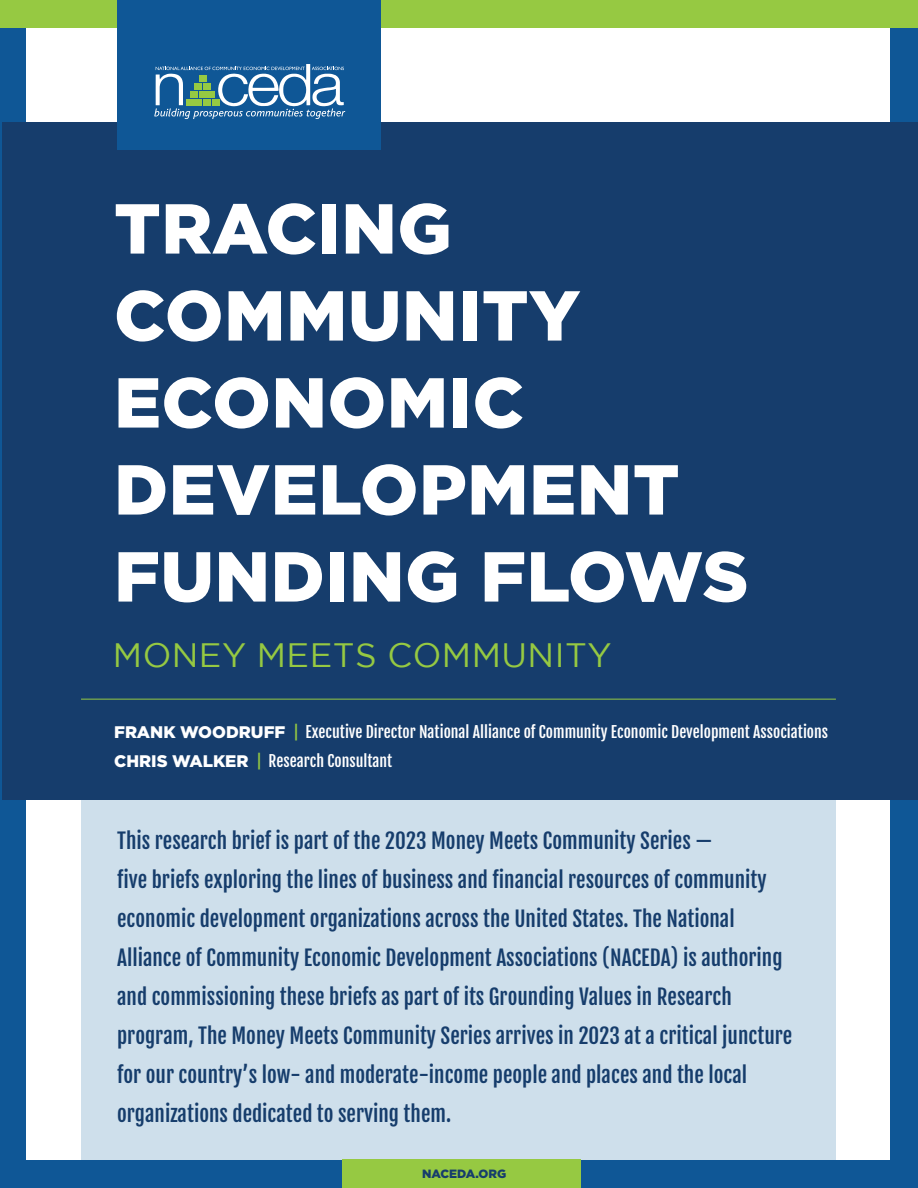
<style>
.page{position:relative;width:918px;height:1188px;background:#0f5796}
.page>*{position:absolute;margin:0;border:0;box-sizing:border-box;transform-origin:0 0}
.t1{font:900 70.5px/87px "Gotham";letter-spacing:.01em;color:#fff}
.t2{font:33.75px "Gotham";letter-spacing:.015em;color:#96c942}
.t3{font:21px/39px "Fjalla One";color:#163d6c}
.t4{font:15.6px/29.7px "Fjalla One";color:#fff}
.t5{font:900 12px "Gotham";color:#163d6c}
.s1{font-family:"Gotham";font-weight:900;font-size:16.8px}
.s2{color:#96c942}
</style>
<div class="page">
<div style="left:26px;top:19px;width:864px;height:1141px;background:#fff"></div>
<div style="left:81px;top:572px;width:755px;height:588px;background:#cedfeb"></div>
<div style="left:0;top:0;width:918px;height:28px;background:#96c942"></div>
<div style="left:2px;top:122px;width:916px;height:677px;background:#163d6c"></div>
<div style="left:117px;top:0;width:264px;height:149px;background:#0f5796"></div>
<svg style="left:154px;top:64px;width:191px;height:55px"></svg>
<hr style="left:81px;top:699px;width:755px;height:1px;background:#96c942">
<div style="left:342px;top:1160px;width:238px;height:28px;background:#96c942"></div>
<h1 class="t1" style="left:114px;top:183px;width:636px">TRACING<br>COMMUNITY<br>ECONOMIC<br>DEVELOPMENT<br>FUNDING FLOWS</h1>
<h2 class="t2" style="left:113px;top:636px;width:500px">MONEY MEETS COMMUNITY</h2>
<p class="t4" style="left:114px;top:717px;width:716px"><span class="s1">FRANK WOODRUFF</span> <span class="s2">|</span> Executive Director National Alliance of Community Economic Development Associations<br><span class="s1">CHRIS WALKER</span> <span class="s2">|</span> Research Consultant</p>
<p class="t3" style="left:117px;top:821px;width:677px">This research brief is part of the 2023 Money Meets Community Series —<br>five briefs exploring the lines of business and financial resources of community economic development organizations across the United States. The National Alliance of Community Economic Development Associations (NACEDA) is authoring and commissioning these briefs as part of its Grounding Values in Research program, The Money Meets Community Series arrives in 2023 at a critical juncture for our country’s low- and moderate-income people and places and the local organizations dedicated to serving them.</p>
<p class="t5" style="left:422px;top:1167px;width:86px">NACEDA.ORG</p>
</div>
